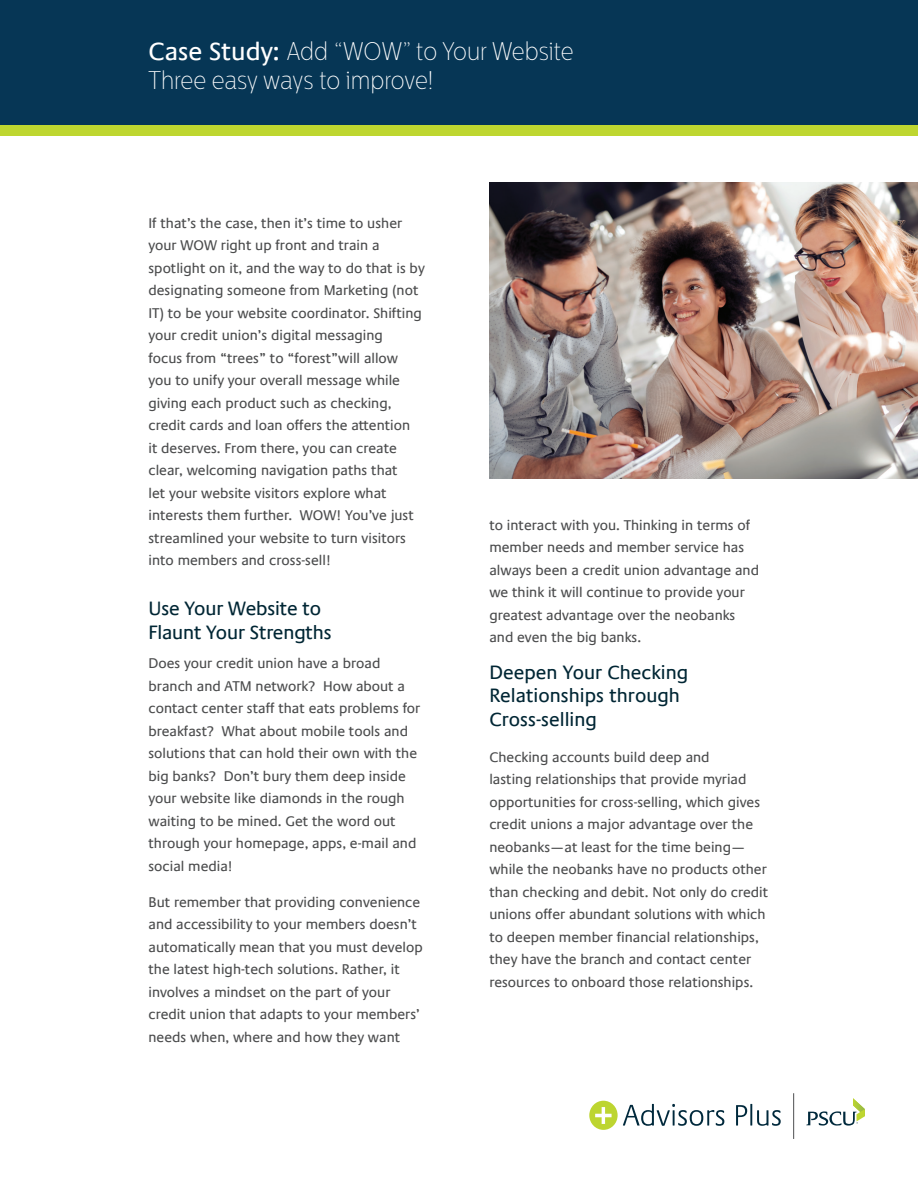
<style>
.page{position:relative;width:918px;height:1188px;background:#fff}
.page>*{position:absolute;margin:0;border:0;box-sizing:border-box;transform-origin:0 0}
.t1{font:100 25.5px/29.2px "Centrale Sans Cnd";letter-spacing:-.005em;color:#fff}
.t2{font:19.5px/23.4px "Praxis Com";color:#002634}
.t3{font:14.25px/22.5px "Praxis Com";color:#4b4c4d}
.s1{font-family:"Praxis Com";font-weight:400}
</style>
<div class="page">
<div style="left:0;top:125px;width:918px;height:11px;background:#bed630"></div>
<div style="left:0;top:0;width:918px;height:125px;background:#063655"></div>
<svg style="left:623px;top:1104px;width:101px;height:22px"></svg>
<svg style="left:736px;top:1105px;width:11px;height:21px"></svg>
<hr style="left:750px;top:1104px;width:2px;height:22px;background:#00293c">
<svg style="left:757px;top:1110px;width:24px;height:16px"></svg>
<hr style="left:793px;top:1093px;width:1px;height:46px;background:#4b4c4d">
<svg style="left:806px;top:1098px;width:59px;height:28px"></svg>
<svg style="left:589px;top:1101px;width:29px;height:29px"></svg>
<svg style="left:595px;top:1107px;width:17px;height:17px"></svg>
<img style="left:490px;top:183px;width:428px;height:296px">
<h1 class="t1" style="left:148px;top:36px;width:427px"><span class="s1">Case Study:</span> Add “WOW” to Your Website<br>Three easy ways to improve!</h1>
<p class="t3" style="left:148px;top:212px;width:278px">If that’s the case, then it’s time to usher your WOW right up front and train a spotlight on it, and the way to do that is by designating someone from Marketing (not IT) to be your website coordinator. Shifting your credit union’s digital messaging<br>focus from “trees” to “forest”will allow you to unify your overall message while giving each product such as checking, credit cards and loan offers the attention<br>it deserves. From there, you can create clear, welcoming navigation paths that<br>let your website visitors explore what interests them further. WOW! You’ve just streamlined your website to turn visitors into members and cross-sell!</p>
<h2 class="t2" style="left:148px;top:597px;width:185px">Use Your Website to<br>Flaunt Your Strengths</h2>
<p class="t3" style="left:148px;top:652px;width:273px">Does your credit union have a broad branch and ATM network? How about a contact center staff that eats problems for breakfast? What about mobile tools and solutions that can hold their own with the big banks? Don’t bury them deep inside your website like diamonds in the rough waiting to be mined. Get the word out through your homepage, apps, e-mail and social media!</p>
<p class="t3" style="left:148px;top:891px;width:276px">But remember that providing convenience and accessibility to your members doesn’t automatically mean that you must develop the latest high-tech solutions. Rather, it involves a mindset on the part of your credit union that adapts to your members’ needs when, where and how they want</p>
<p class="t3" style="left:489px;top:514px;width:271px">to interact with you. Thinking in terms of member needs and member service has always been a credit union advantage and we think it will continue to provide your greatest advantage over the neobanks and even the big banks.</p>
<h2 class="t2" style="left:489px;top:661px;width:200px">Deepen Your Checking<br>Relationships through<br>Cross-selling</h2>
<p class="t3" style="left:489px;top:746px;width:280px">Checking accounts build deep and<br>lasting relationships that provide myriad opportunities for cross-selling, which gives credit unions a major advantage over the neobanks—at least for the time being— while the neobanks have no products other than checking and debit. Not only do credit unions offer abundant solutions with which to deepen member financial relationships, they have the branch and contact center resources to onboard those relationships.</p>
</div>
